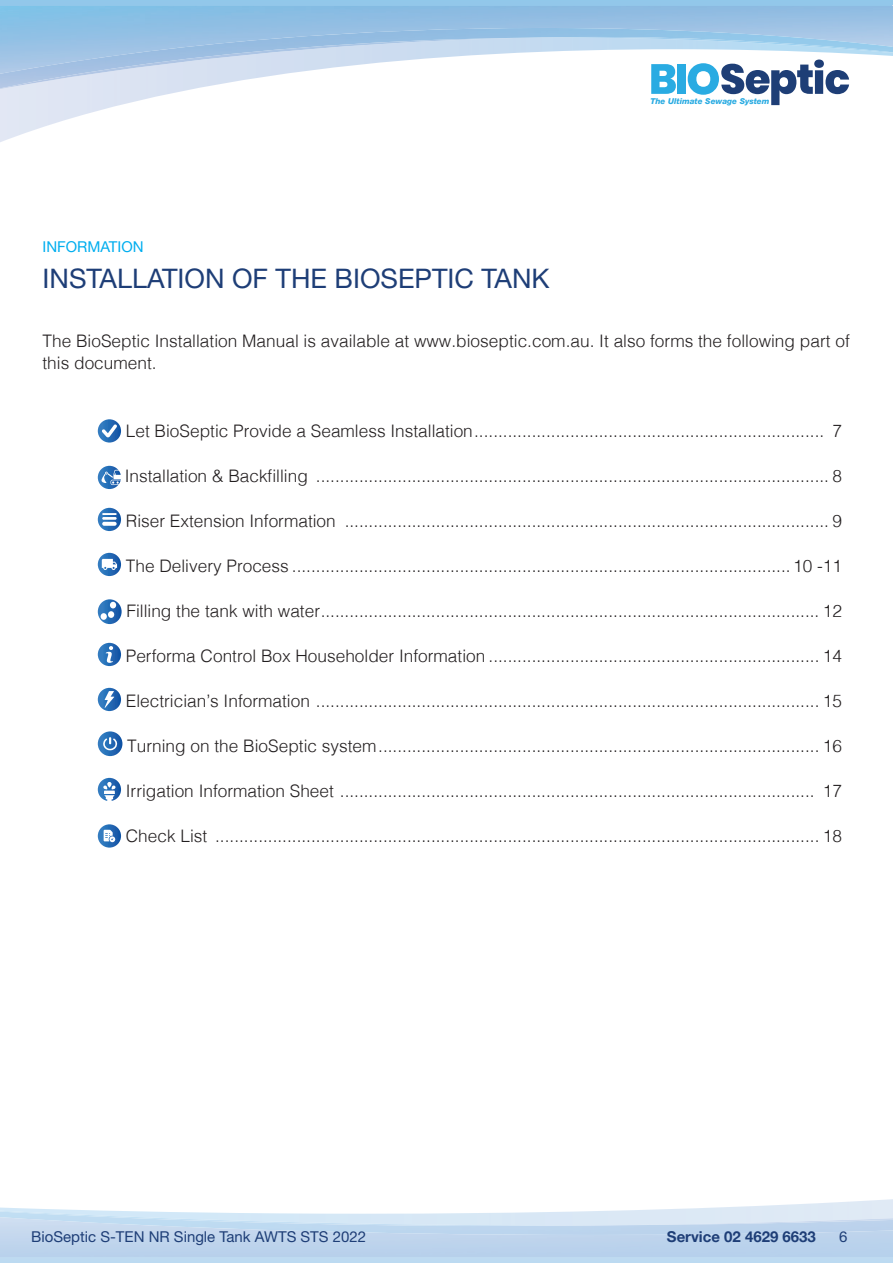
<style>
.page{position:relative;width:893px;height:1263px;background:#fff}
.page>*{position:absolute;margin:0;border:0;box-sizing:border-box;transform-origin:0 0}
.t1{font:27px "Helvetica Neue";color:#1e3e77}
.t2{font:300 17.25px/22.5px "Helvetica";color:#231f20}
.t3{font:15px "Helvetica Neue";color:#1e3e77}
.t4{font:700 15px "Helvetica Neue";color:#1e3e77}
.t5{font:15px "Helvetica Neue";color:#00aeef}
.t6{font:italic 800 8.1px "Helvetica Neue";color:#29abe2}
</style>
<div class="page">
<img style="left:892px;top:1220px;width:1px;height:37px">
<img style="left:892px;top:6px;width:1px;height:41px">
<img style="left:0;top:93px;width:843px;height:49px">
<img style="left:0;top:28px;width:893px;height:65px">
<svg style="left:98px;top:419px;width:23px;height:24px"></svg>
<svg style="left:102px;top:424px;width:15px;height:13px"></svg>
<svg style="left:98px;top:466px;width:23px;height:23px"></svg>
<svg style="left:101px;top:470px;width:20px;height:15px"></svg>
<svg style="left:98px;top:508px;width:23px;height:23px"></svg>
<svg style="left:102px;top:513px;width:15px;height:2px"></svg>
<hr style="left:102px;top:517px;width:15px;height:3px;background:#fff">
<svg style="left:102px;top:522px;width:15px;height:4px"></svg>
<svg style="left:98px;top:553px;width:23px;height:23px"></svg>
<svg style="left:102px;top:559px;width:15px;height:11px"></svg>
<svg style="left:98px;top:599px;width:24px;height:25px"></svg>
<div style="left:108px;top:611px;width:6px;height:7px;background:#fff;border-radius:50%"></div>
<div style="left:101px;top:613px;width:6px;height:7px;background:#fff;border-radius:50%"></div>
<svg style="left:98px;top:643px;width:23px;height:23px"></svg>
<svg style="left:106px;top:646px;width:7px;height:17px"></svg>
<svg style="left:98px;top:688px;width:23px;height:23px"></svg>
<svg style="left:105px;top:691px;width:9px;height:17px"></svg>
<svg style="left:98px;top:731px;width:24px;height:25px"></svg>
<svg style="left:103px;top:737px;width:14px;height:14px"></svg>
<svg style="left:98px;top:778px;width:23px;height:23px"></svg>
<svg style="left:103px;top:782px;width:12px;height:19px"></svg>
<svg style="left:98px;top:824px;width:23px;height:24px"></svg>
<svg style="left:104px;top:830px;width:11px;height:12px"></svg>
<p class="t5" style="left:43px;top:238px;width:103px">INFORMATION</p>
<p class="t1" style="left:43px;top:262px;width:509px">INSTALLATION OF THE BIOSEPTIC TANK</p>
<p class="t6" style="left:650px;top:96px;width:121px">The Ultimate Sewage System</p>
<p class="t2" style="left:43px;top:328px;width:809px">The BioSeptic Installation Manual is available at www.bioseptic.com.au. It also forms the following part of this document.</p>
<p class="t2" style="left:126px;top:418px;width:718px">Let BioSeptic Provide a Seamless Installation......................................................................... 7</p>
<p class="t2" style="left:125px;top:463px;width:719px">Installation &amp; Backfilling ........................................................................................................... 8</p>
<p class="t2" style="left:126px;top:508px;width:718px">Riser Extension Information ..................................................................................................... 9</p>
<p class="t2" style="left:126px;top:553px;width:718px">The Delivery Process ........................................................................................................ 10 -11</p>
<p class="t2" style="left:126px;top:598px;width:717px">Filling the tank with water........................................................................................................ 12</p>
<p class="t2" style="left:126px;top:643px;width:718px">Performa Control Box Householder Information ..................................................................... 14</p>
<p class="t2" style="left:126px;top:688px;width:718px">Electrician’s Information ......................................................................................................... 15</p>
<p class="t2" style="left:127px;top:733px;width:716px">Turning on the BioSeptic system............................................................................................ 16</p>
<p class="t2" style="left:126px;top:778px;width:718px">Irrigation Information Sheet ................................................................................................... 17</p>
<p class="t2" style="left:126px;top:823px;width:718px">Check List .............................................................................................................................. 18</p>
<p class="t3" style="left:31px;top:1228px;width:336px">BioSeptic S-TEN NR Single Tank AWTS STS 2022</p>
<p class="t4" style="left:667px;top:1225px;width:150px">Service 02 4629 6633</p>
<p class="t3" style="left:839px;top:1228px;width:10px">6</p>
</div>
